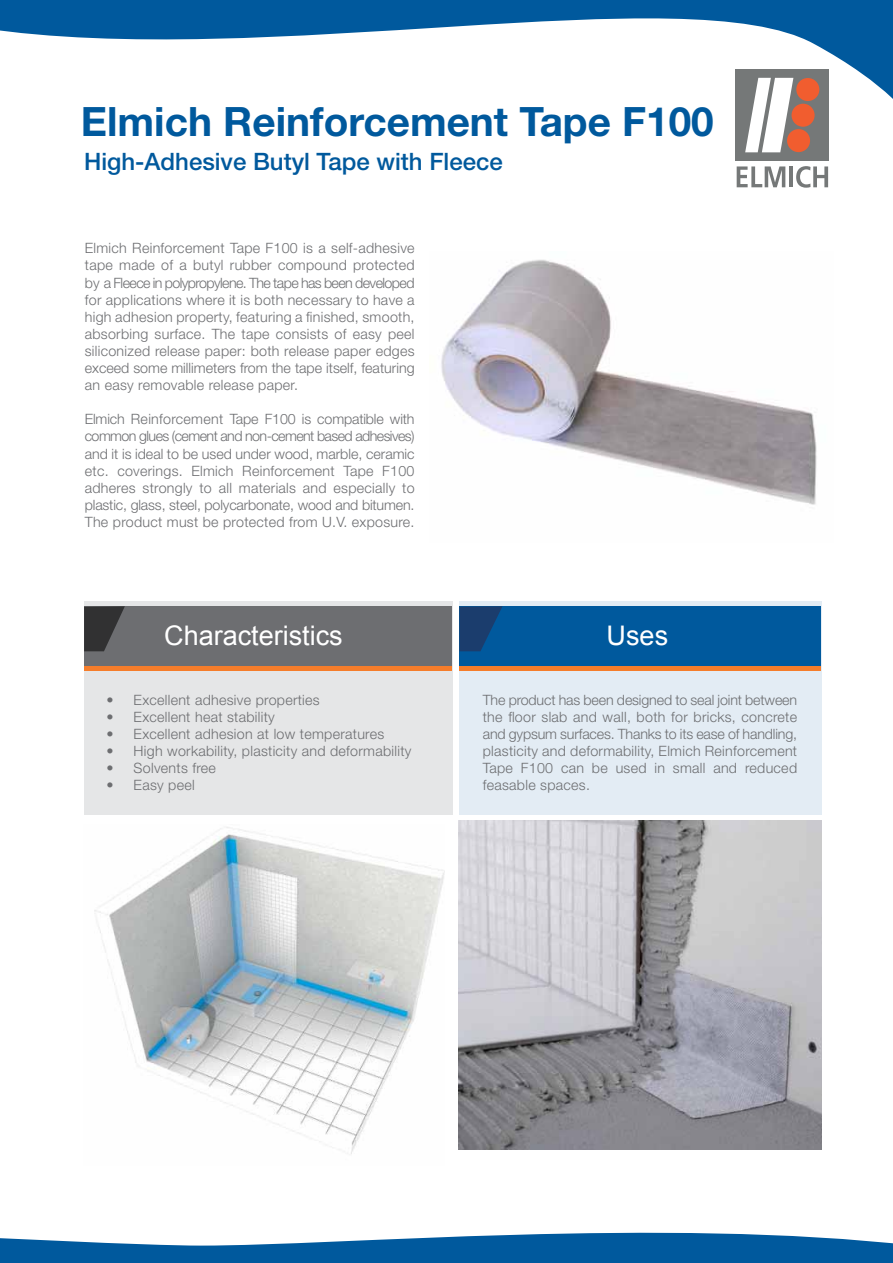
<style>
.page{position:relative;width:893px;height:1263px;background:#fff}
.page>*{position:absolute;margin:0;border:0;box-sizing:border-box;transform-origin:0 0}
.t1{font:700 40.5px "Helvetica Neue";color:#00599d}
.t2{font:27px "Arial";color:#fff}
.t3{font:500 24px "Helvetica Neue";color:#00599d}
.t4{font:300 14.25px/17.1px "Helvetica Neue";letter-spacing:.02em;color:#6d6e71;text-align:justify}
</style>
<div class="page">
<svg style="left:0;top:1232px;width:893px;height:31px"></svg>
<div style="left:84px;top:601px;width:368px;height:214px;background:#e5e6e7"></div>
<div style="left:459px;top:601px;width:362px;height:214px;background:#e3ecf4"></div>
<img style="left:441px;top:259px;width:376px;height:246px">
<div style="left:84px;top:611px;width:368px;height:60px;background:#f57d2b"></div>
<div style="left:460px;top:611px;width:361px;height:60px;background:#f57d2b"></div>
<div style="left:84px;top:606px;width:368px;height:60px;background:#6d6e71"></div>
<div style="left:460px;top:606px;width:361px;height:60px;background:#00599d"></div>
<svg style="left:84px;top:606px;width:41px;height:45px"></svg>
<svg style="left:459px;top:606px;width:43px;height:45px"></svg>
<svg style="left:0;top:0;width:893px;height:99px"></svg>
<div style="left:729px;top:62px;width:107px;height:133px;background:#fff"></div>
<div style="left:736px;top:69px;width:93px;height:92px;background:#757878"></div>
<svg style="left:737px;top:166px;width:48px;height:21px"></svg>
<hr style="left:789px;top:166px;width:4px;height:21px;background:#757878">
<svg style="left:796px;top:166px;width:32px;height:22px"></svg>
<div style="left:796px;top:78px;width:23px;height:23px;background:#f15d2f;border-radius:50%"></div>
<div style="left:791px;top:104px;width:24px;height:23px;background:#f15d2f;border-radius:50%"></div>
<div style="left:787px;top:129px;width:23px;height:23px;background:#f15d2f;border-radius:50%"></div>
<svg style="left:745px;top:78px;width:48px;height:74px"></svg>
<img style="left:94px;top:827px;width:351px;height:327px">
<img style="left:459px;top:821px;width:362px;height:328px">
<h1 class="t1" style="left:81px;top:97px;width:634px">Elmich Reinforcement Tape F100</h1>
<h3 class="t3" style="left:84px;top:147px;width:420px">High-Adhesive Butyl Tape with Fleece</h3>
<p class="t4" style="left:85px;top:239px;width:331px">Elmich Reinforcement Tape F100 is a self-adhesive tape made of a butyl rubber compound protected by a Fleece in polypropylene. The tape has been developed for applications where it is both necessary to have a high adhesion property, featuring a finished, smooth, absorbing surface. The tape consists of easy peel siliconized release paper: both release paper edges exceed some millimeters from the tape itself, featuring an easy removable release paper.</p>
<p class="t4" style="left:85px;top:410px;width:331px">Elmich Reinforcement Tape F100 is compatible with common glues (cement and non-cement based adhesives) and it is ideal to be used under wood, marble, ceramic etc. coverings. Elmich Reinforcement Tape F100 adheres strongly to all materials and especially to plastic, glass, steel, polycarbonate, wood and bitumen.<br>The product must be protected from U.V. exposure.</p>
<h2 class="t2" style="left:164px;top:618px;width:180px">Characteristics</h2>
<h2 class="t2" style="left:607px;top:618px;width:63px">Uses</h2>
<p class="t4" style="left:107px;top:691px;width:215px">• Excellent adhesive properties</p>
<p class="t4" style="left:107px;top:708px;width:170px">• Excellent heat stability</p>
<p class="t4" style="left:107px;top:725px;width:279px">• Excellent adhesion at low temperatures</p>
<p class="t4" style="left:107px;top:742px;width:306px">• High workability, plasticity and deformability</p>
<p class="t4" style="left:107px;top:759px;width:111px">• Solvents free</p>
<p class="t4" style="left:107px;top:776px;width:90px">• Easy peel</p>
<p class="t4" style="left:483px;top:691px;width:316px">The product has been designed to seal joint between the floor slab and wall, both for bricks, concrete and gypsum surfaces. Thanks to its ease of handling, plasticity and deformability, Elmich Reinforcement Tape F100 can be used in small and reduced feasable spaces.</p>
</div>
